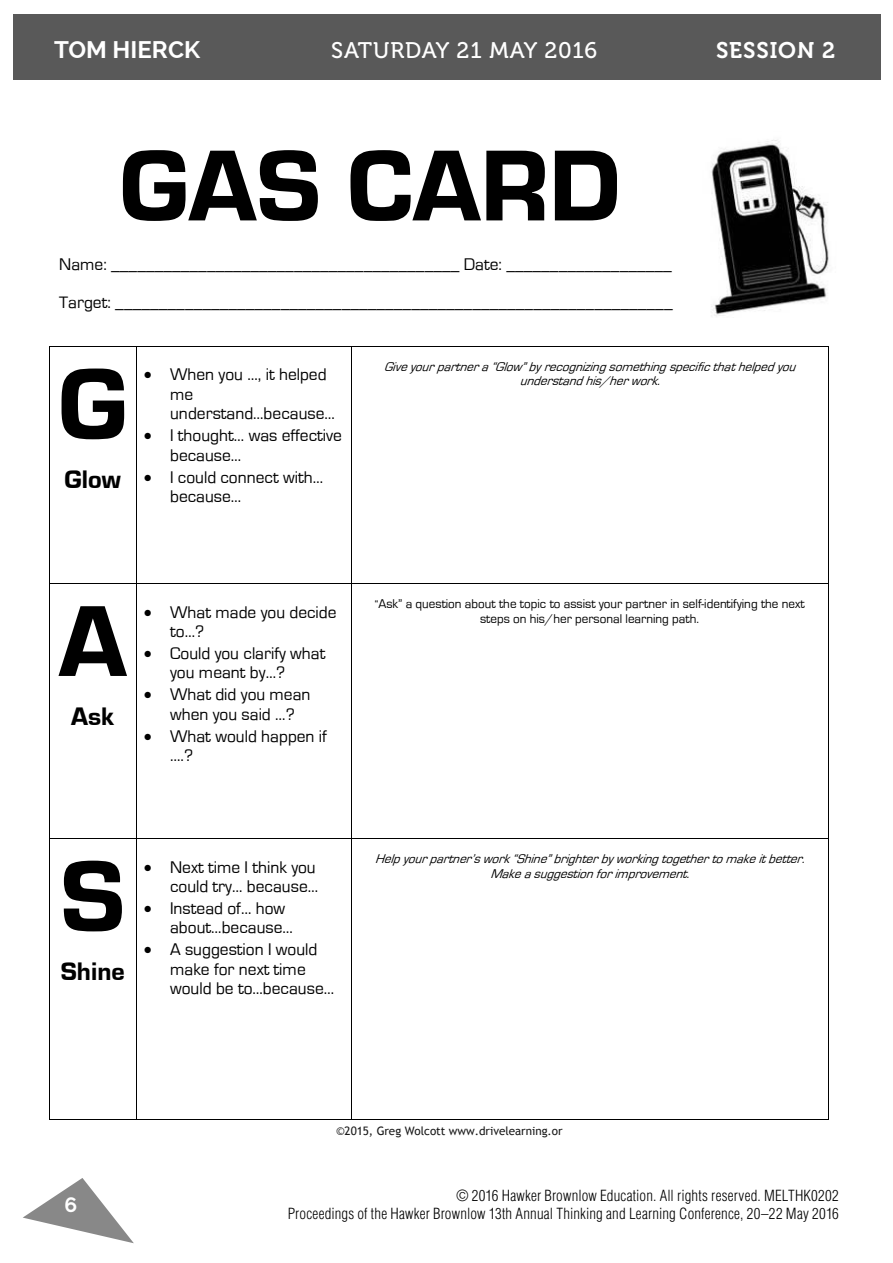
<style>
.page{position:relative;width:893px;height:1263px;background:#fff}
.page>*{position:absolute;margin:0;border:0;box-sizing:border-box;transform-origin:0 0}
.t1{font:800 104.55px "Micro Square";color:#000}
.t2{font:800 26.1px "Micro Square";color:#000}
.t3{font:700 24px "Raleway";color:#fff}
.t4{font:22.5px "Museo 500";letter-spacing:.04em;color:#fff}
.t5{font:22.5px "Museo 700";letter-spacing:.04em;color:#fff}
.t6{font:700 21px "Raleway";color:#fff}
.t7{font:17.4px/19.5px "Micro Square";color:#000}
.t8{font:300 condensed 15px/18px "Helvetica LT Std";letter-spacing:.01em;color:#000;text-align:right}
.t9{font:italic 13.05px/14.7px "Micro Square";color:#000;text-align:center}
.t10{font:13.05px/14.4px "Micro Square";color:#000;text-align:center}
.t11{font:11.7px "Trebuchet MS";color:#191919}
.s1{font-size:11.7px}
</style>
<div class="page">
<div style="left:13px;top:14px;width:867px;height:65px;background:#595959"></div>
<svg style="left:23px;top:1178px;width:111px;height:65px"></svg>
<img style="left:711px;top:140px;width:118px;height:176px">
<hr style="left:49px;top:346px;width:780px;height:1px;background:#000">
<hr style="left:49px;top:347px;width:1px;height:236px;background:#000">
<hr style="left:136px;top:347px;width:1px;height:236px;background:#000">
<hr style="left:351px;top:347px;width:1px;height:236px;background:#000">
<hr style="left:828px;top:347px;width:1px;height:236px;background:#000">
<hr style="left:49px;top:583px;width:780px;height:1px;background:#000">
<hr style="left:49px;top:584px;width:1px;height:254px;background:#000">
<hr style="left:136px;top:584px;width:1px;height:254px;background:#000">
<hr style="left:351px;top:584px;width:1px;height:254px;background:#000">
<hr style="left:828px;top:584px;width:1px;height:254px;background:#000">
<hr style="left:49px;top:838px;width:780px;height:1px;background:#000">
<hr style="left:49px;top:839px;width:1px;height:281px;background:#000">
<hr style="left:49px;top:1119px;width:87px;height:1px;background:#000">
<hr style="left:136px;top:839px;width:1px;height:281px;background:#000">
<hr style="left:136px;top:1119px;width:215px;height:1px;background:#000">
<hr style="left:351px;top:839px;width:1px;height:281px;background:#000">
<hr style="left:352px;top:1119px;width:476px;height:1px;background:#000">
<hr style="left:828px;top:839px;width:1px;height:281px;background:#000">
<h3 class="t3" style="left:54px;top:36px;width:148px">TOM HIERCK</h3>
<p class="t4" style="left:331px;top:42px;width:267px">SATURDAY 21 MAY 2016</p>
<p class="t5" style="left:716px;top:42px;width:121px">SESSION 2</p>
<h1 class="t1" style="left:120px;top:128px;width:502px">GAS CARD</h1>
<p class="t7" style="left:59px;top:246px;width:615px;line-height:37.8px">Name: ________________________________________ Date: ___________________<br>Target: ________________________________________________________________</p>
<h1 class="t1" style="left:58px;top:347px;width:71px">G</h1>
<h2 class="t2" style="left:65px;top:465px;width:58px">Glow</h2>
<h1 class="t1" style="left:59px;top:584px;width:69px">A</h1>
<h2 class="t2" style="left:71px;top:702px;width:45px">Ask</h2>
<h1 class="t1" style="left:60px;top:839px;width:66px">S</h1>
<h2 class="t2" style="left:61px;top:957px;width:65px">Shine</h2>
<p class="t7" style="left:170px;top:365px;width:166px">When you …, it helped me understand…because…</p>
<p class="t7" style="left:170px;top:426px;width:173px">I thought… was effective because…</p>
<p class="t7" style="left:170px;top:467px;width:155px">I could connect with… because…</p>
<p class="t9" style="left:384px;top:359px;width:417px">Giveyourpartnera“Glow”byrecognizingsomethingspecificthathelpedyou understandhis/herwork.</p>
<p class="t7" style="left:170px;top:602px;width:168px">What made you decide to…?</p>
<p class="t7" style="left:170px;top:644px;width:157px">Could you clarify what you meant by…?</p>
<p class="t7" style="left:170px;top:685px;width:142px">What did you mean when you said …?</p>
<p class="t7" style="left:170px;top:726px;width:158px">What would happen if ….?</p>
<p class="t7" style="left:170px;top:857px;width:149px">Next time I think you could try… because…</p>
<p class="t7" style="left:170px;top:899px;width:124px">Instead of… how about…because…</p>
<p class="t7" style="left:170px;top:940px;width:166px">A suggestion I would make for next time would be to…because…</p>
<p class="t10" style="left:375px;top:597px;width:431px"><span class="s1">“</span>Ask” a question about the topic to assist your partner in self-identifying the next steps on his/her personal learning path.</p>
<p class="t9" style="left:375px;top:851px;width:436px">Helpyourpartner’swork“Shine”brighterbyworkingtogethertomakeitbetter.<br>Makeasuggestionforimprovement.</p>
<p class="t6" style="left:65px;top:1193px;width:14px">6</p>
<p class="t11" style="left:336px;top:1124px;width:228px">©2015, Greg Wolcott www.drivelearning.or</p>
<p class="t8" style="left:288px;top:1189px;width:553px">© 2016 Hawker Brownlow Education. All rights reserved. MELTHK0202<br>Proceedings of the Hawker Brownlow 13th Annual Thinking and Learning Conference, 20–22 May 2016</p>
</div>
